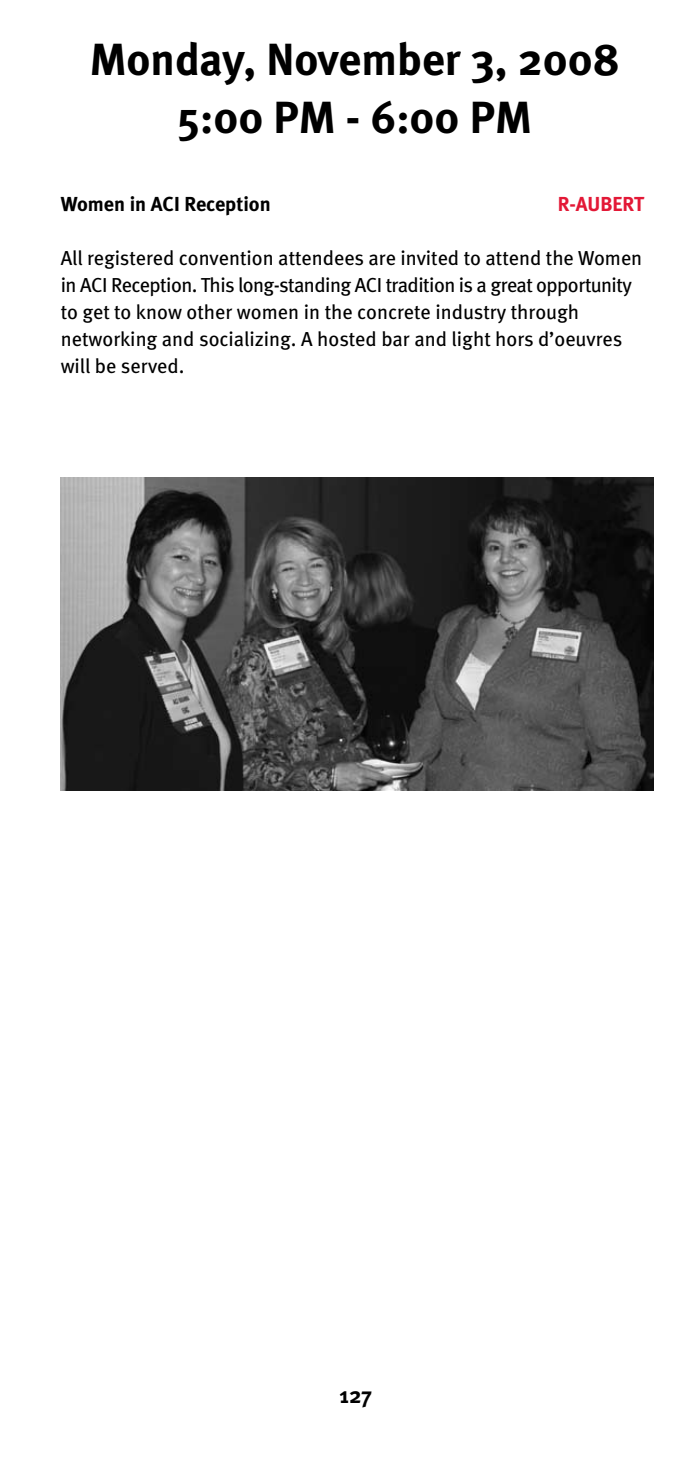
<style>
.page{position:relative;width:689px;height:1458px;background:#fff}
.page>*{position:absolute;margin:0;border:0;box-sizing:border-box;transform-origin:0 0}
.t1{font:700 45px/57.6px "Meta";color:#000;text-align:center}
.t2{font:700 22.5px "Meta";color:#000}
.t3{font:20.25px/27px "Meta";letter-spacing:-.005em;color:#000}
.t4{font:700 20.25px "Meta";color:#000}
.t5{font:700 20.25px "Meta";color:#e31836}
</style>
<div class="page">
<img style="left:61px;top:478px;width:592px;height:313px">
<h1 class="t1" style="left:90px;top:30px;width:531px">Monday, November 3, 2008<br>5:00 PM - 6:00 PM</h1>
<p class="t4" style="left:61px;top:192px;width:211px">Women in ACI Reception</p>
<p class="t5" style="left:557px;top:192px;width:88px">R‑AUBERT</p>
<p class="t3" style="left:61px;top:245px;width:583px">All registered convention attendees are invited to attend the Women in ACI Reception. This long‑standing ACI tradition is a great opportunity to get to know other women in the concrete industry through networking and socializing. A hosted bar and light hors d’oeuvres will be served.</p>
<p class="t2" style="left:339px;top:1382px;width:33px">127</p>
</div>
